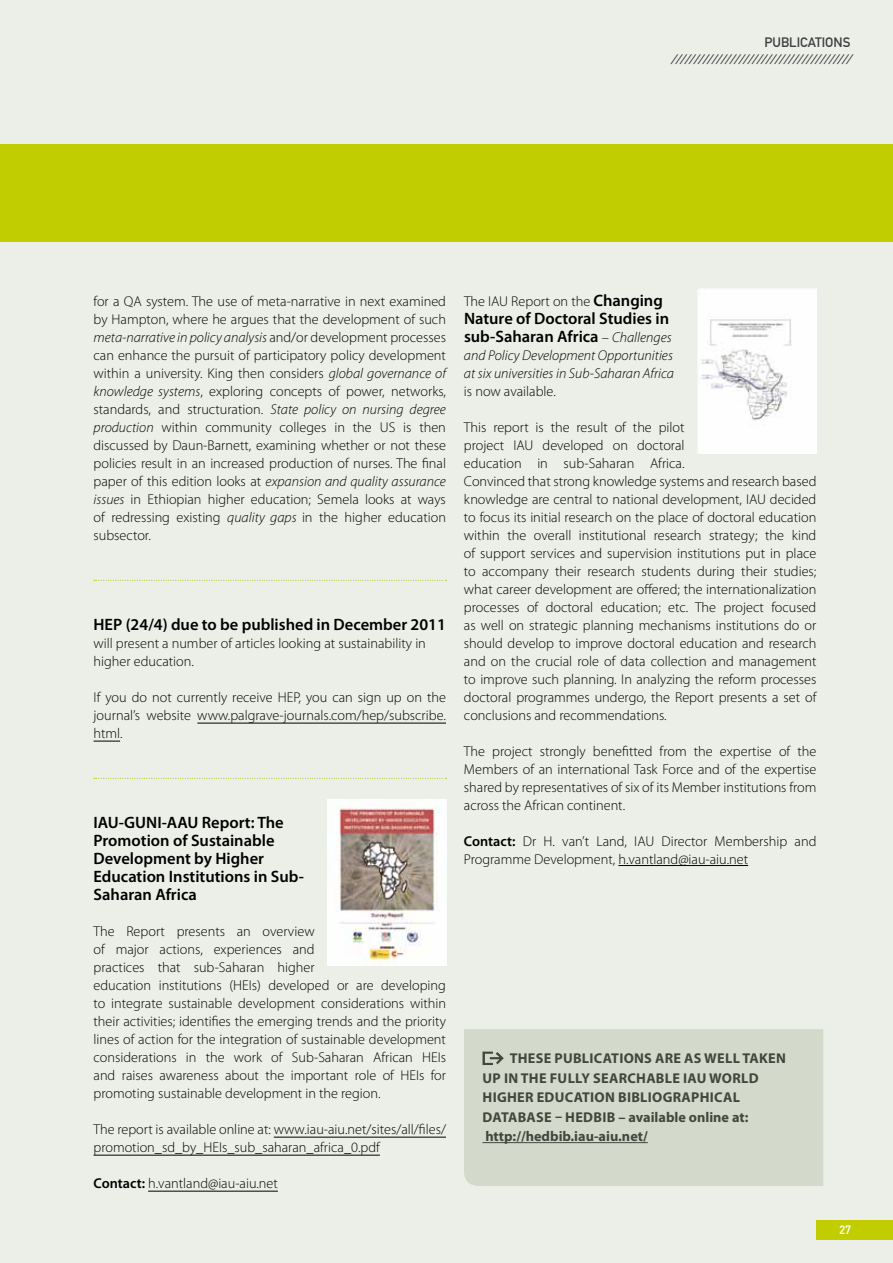
<style>
.page{position:relative;width:893px;height:1263px;background:#ebefe8}
.page>*{position:absolute;margin:0;border:0;box-sizing:border-box;transform-origin:0 0}
.t1{font:600 16.5px/18px "Myriad Pro";color:#000}
.t2{font:300 14.25px/18px "Myriad Pro";color:#000}
.t3{font:700 14.25px/19.5px "Myriad Pro";letter-spacing:.02em;color:#474c42}
.t4{font:italic 300 14.25px/18px "Myriad Pro";color:#000}
.t5{font:700 14.25px/19.5px "Myriad Pro";color:#474c42}
.t6{font:italic 13.5px "DIN Mittelschrift Std";color:#3e3d40}
.t7{font:13.5px "DIN Mittelschrift Std";color:#3e3d40}
.t8{font:12px "DIN Mittelschrift Std";color:#fff}
.s1{font-style:italic}
.s2{font-weight:600}
.s3{font-weight:600;font-size:16.5px}
.s4{font-weight:300;font-size:14.25px}
.s5{font-weight:300;font-style:italic;font-size:14.25px}
</style>
<div class="page">
<div style="left:816px;top:1220px;width:77px;height:20px;background:#c2cd00"></div>
<div style="left:0;top:145px;width:893px;height:97px;background:#c2cd00"></div>
<svg style="left:94px;top:580px;width:352px;height:1px"></svg>
<hr style="left:197px;top:723px;width:249px;height:1px;background:#000">
<svg style="left:94px;top:741px;width:26px;height:1px"></svg>
<svg style="left:94px;top:778px;width:352px;height:1px"></svg>
<hr style="left:274px;top:1137px;width:172px;height:1px;background:#000">
<hr style="left:94px;top:1155px;width:286px;height:1px;background:#000">
<hr style="left:148px;top:1191px;width:130px;height:1px;background:#000">
<hr style="left:618px;top:865px;width:130px;height:1px;background:#000">
<img style="left:327px;top:799px;width:119px;height:166px">
<img style="left:697px;top:288px;width:119px;height:166px">
<div style="left:464px;top:1029px;width:359px;height:157px;background:#d3dacc"></div>
<hr style="left:482px;top:1142px;width:166px;height:1px;background:#474c42">
<svg style="left:482px;top:1051px;width:22px;height:14px"></svg>
<p class="t7" style="left:764px;top:34px;width:33px">PUBLICATIONS</p>
<p class="t6" style="left:671px;top:51px;width:187px">////////////////////////////////////////</p>
<p class="t2" style="left:94px;top:292px;width:354px;text-align:justify">for a QA system. The use of meta-narrative in next examined by Hampton, where he argues that the development of such <span class="s1">meta-narrative in policy analysis</span> and/or development processes can enhance the pursuit of participatory policy development within a university. King then considers <span class="s1">global governance of knowledge systems</span>, exploring concepts of power, networks, standards, and structuration. <span class="s1">State policy on nursing degree production</span> within community colleges in the US is then discussed by Daun-Barnett, examining whether or not these policies result in an increased production of nurses. The final paper of this edition looks at <span class="s1">expansion and quality assurance issues</span> in Ethiopian higher education; Semela looks at ways of redressing existing <span class="s1">quality gaps</span> in the higher education subsector.</p>
<p class="t1" style="left:94px;top:615px;width:354px">HEP (24/4) due to be published in December 2011</p>
<p class="t2" style="left:94px;top:634px;width:334px">will present a number of articles looking at sustainability in higher education.</p>
<p class="t2" style="left:94px;top:688px;width:354px;text-align:justify">If you do not currently receive HEP, you can sign up on the journal’s website www.palgrave-journals.com/hep/subscribe. html.</p>
<p class="t1" style="left:94px;top:813px;width:212px">IAU-GUNI-AAU Report: The<br>Promotion of Sustainable<br>Development by Higher<br>Education Institutions in Sub-<br>Saharan Africa</p>
<p class="t2" style="left:94px;top:922px;width:354px">The Report presents an overview<br>of major actions, experiences and<br>practices that sub-Saharan higher<br>education institutions (HEIs) developed or are developing to integrate sustainable development considerations within their activities; identifies the emerging trends and the priority lines of action for the integration of sustainable development considerations in the work of Sub-Saharan African HEIs and raises awareness about the important role of HEIs for promoting sustainable development in the region.</p>
<p class="t2" style="left:94px;top:1120px;width:354px">The report is available online at: www.iau-aiu.net/sites/all/files/ promotion_sd_by_HEIs_sub_saharan_africa_0.pdf</p>
<p class="t2" style="left:94px;top:1174px;width:186px"><span class="s2">Contact:</span> h.vantland@iau-aiu.net</p>
<p class="t2" style="left:464px;top:292px;width:200px">The IAU Report on the <span class="s3">Changing</span></p>
<p class="t1" style="left:464px;top:309px;width:209px">Nature of Doctoral Studies in sub-Saharan Africa <span class="s4">–</span> <span class="s5">Challenges</span></p>
<p class="t4" style="left:464px;top:346px;width:212px">and Policy Development Opportunities at six universities in Sub-Saharan Africa</p>
<p class="t2" style="left:464px;top:382px;width:93px">is now available.</p>
<p class="t2" style="left:464px;top:418px;width:354px">This report is the result of the pilot<br>project IAU developed on doctoral<br>education in sub-Saharan Africa.<br>Convinced that strong knowledge systems and research based knowledge are central to national development, IAU decided to focus its initial research on the place of doctoral education within the overall institutional research strategy; the kind of support services and supervision institutions put in place to accompany their research students during their studies; what career development are offered; the internationalization processes of doctoral education; etc. The project focused as well on strategic planning mechanisms institutions do or should develop to improve doctoral education and research and on the crucial role of data collection and management to improve such planning. In analyzing the reform processes doctoral programmes undergo, the Report presents a set of conclusions and recommendations.</p>
<p class="t2" style="left:464px;top:742px;width:354px;text-align:justify">The project strongly benefitted from the expertise of the Members of an international Task Force and of the expertise shared by representatives of six of its Member institutions from across the African continent.</p>
<p class="t2" style="left:464px;top:832px;width:354px"><span class="s2">Contact:</span> Dr H. van’t Land, IAU Director Membership and<br>Programme Development, h.vantland@iau-aiu.net</p>
<p class="t3" style="left:483px;top:1048px;width:305px;text-indent:27px">THESE PUBLICATIONS ARE AS WELL TAKEN<br>UP IN THE FULLY SEARCHABLE IAU</p>
<p class="t3" style="left:483px;top:1068px;width:277px;text-indent:226px">WORLD<br>HIGHER EDUCATION BIBLIOGRAPHICAL<br>DATABASE – HEDBIB</p>
<p class="t5" style="left:485px;top:1107px;width:264px;text-indent:133px">– AVAILABLE ONLINE AT:<br>HTTP://HEDBIB.IAU-AIU.NET/</p>
<p class="t8" style="left:839px;top:1223px;width:13px">27</p>
</div>
